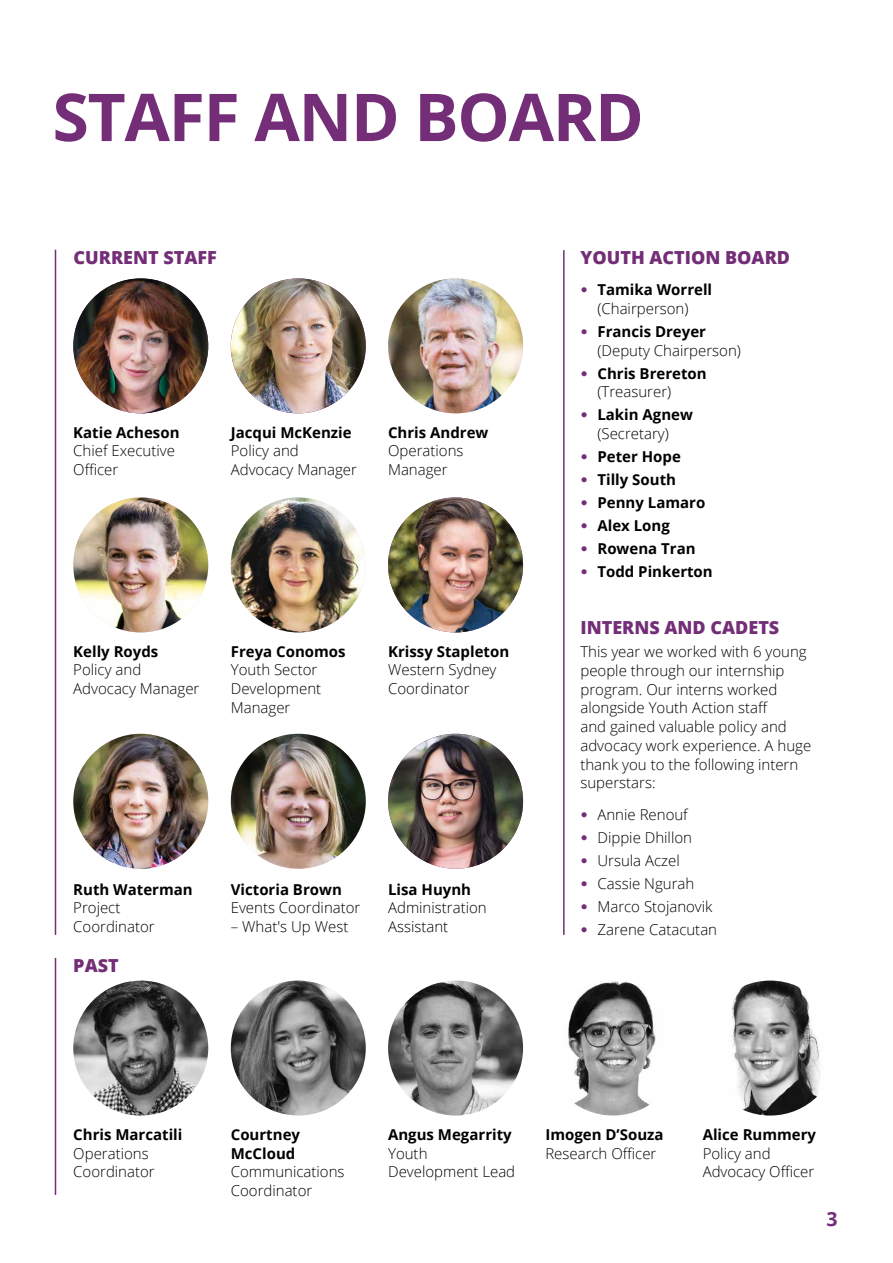
<style>
.page{position:relative;width:893px;height:1263px;background:#fff}
.page>*{position:absolute;margin:0;border:0;box-sizing:border-box;transform-origin:0 0}
.t1{font:700 66px "Open Sans";letter-spacing:-.02em;color:#732e77}
.t2{font:700 19.5px "Open Sans";color:#732e77}
.t3{font:800 18px "Open Sans";color:#732e77}
.t4{font:300 15px/18.8px "Open Sans";color:#000}
.t5{font:700 15px/18.8px "Open Sans";color:#000}
.s1{font-family:"Bell Gothic Std";font-weight:900;color:#732e77}
.s2{font-weight:300}
.s3{font-weight:700}
</style>
<div class="page">
<img style="left:73px;top:278px;width:135px;height:135px;border-radius:67px">
<img style="left:73px;top:497px;width:135px;height:135px;border-radius:67px">
<img style="left:73px;top:734px;width:135px;height:135px;border-radius:67px">
<img style="left:231px;top:278px;width:135px;height:135px;border-radius:67px">
<img style="left:231px;top:497px;width:135px;height:135px;border-radius:67px">
<img style="left:231px;top:734px;width:135px;height:135px;border-radius:67px">
<img style="left:388px;top:278px;width:135px;height:135px;border-radius:67px">
<img style="left:388px;top:497px;width:135px;height:135px;border-radius:67px">
<img style="left:388px;top:734px;width:135px;height:135px;border-radius:67px">
<img style="left:73px;top:980px;width:135px;height:135px;border-radius:67px">
<img style="left:231px;top:980px;width:135px;height:135px;border-radius:67px">
<img style="left:388px;top:980px;width:135px;height:135px;border-radius:67px">
<img style="left:545px;top:980px;width:135px;height:135px;border-radius:67px">
<img style="left:703px;top:980px;width:135px;height:135px;border-radius:67px">
<hr style="left:55px;top:250px;width:1px;height:685px;background:#732e77">
<hr style="left:55px;top:958px;width:1px;height:237px;background:#732e77">
<hr style="left:563px;top:250px;width:2px;height:685px;background:#732e77">
<h1 class="t1" style="left:52px;top:71px;width:593px">STAFF AND BOARD</h1>
<p class="t3" style="left:74px;top:243px;width:145px">CURRENT STAFF</p>
<p class="t5" style="left:73px;top:422px;width:108px">Katie Acheson</p>
<p class="t4" style="left:73px;top:441px;width:103px">Chief Executive<br>Officer</p>
<p class="t5" style="left:231px;top:422px;width:122px">Jacqui McKenzie</p>
<p class="t4" style="left:231px;top:441px;width:128px">Policy and<br>Advocacy Manager</p>
<p class="t5" style="left:388px;top:422px;width:102px">Chris Andrew</p>
<p class="t4" style="left:388px;top:441px;width:77px">Operations<br>Manager</p>
<p class="t5" style="left:73px;top:641px;width:87px">Kelly Royds</p>
<p class="t4" style="left:73px;top:660px;width:128px">Policy and<br>Advocacy Manager</p>
<p class="t5" style="left:231px;top:641px;width:116px">Freya Conomos</p>
<p class="t4" style="left:231px;top:660px;width:92px">Youth Sector<br>Development<br>Manager</p>
<p class="t5" style="left:388px;top:641px;width:123px">Krissy Stapleton</p>
<p class="t4" style="left:388px;top:660px;width:110px">Western Sydney<br>Coordinator</p>
<p class="t5" style="left:73px;top:879px;width:121px">Ruth Waterman</p>
<p class="t4" style="left:73px;top:898px;width:83px">Project<br>Coordinator</p>
<p class="t3" style="left:73px;top:951px;width:47px">PAST</p>
<p class="t5" style="left:231px;top:879px;width:113px">Victoria Brown</p>
<p class="t4" style="left:231px;top:898px;width:131px">Events Coordinator</p>
<p class="t4" style="left:231px;top:917px;width:119px">– What's Up West</p>
<p class="t5" style="left:388px;top:879px;width:85px">Lisa Huynh</p>
<p class="t4" style="left:388px;top:898px;width:100px">Administration<br>Assistant</p>
<p class="t3" style="left:580px;top:243px;width:211px">YOUTH ACTION BOARD</p>
<p class="t5" style="left:580px;top:280px;width:133px;text-align:center"><span class="s1">•</span> Tamika Worrell <span class="s2">(Chairperson)</span></p>
<p class="t4" style="left:597px;top:322px;width:145px;text-indent:-17px"><span class="s1">•</span> <span class="s3">Francis Dreyer </span>(Deputy Chairperson)</p>
<p class="t5" style="left:597px;top:363px;width:111px;text-indent:-17px"><span class="s1">•</span> Chris Brereton <span class="s2">(Treasurer)</span></p>
<p class="t4" style="left:580px;top:405px;width:114px;text-align:center"><span class="s1">•</span> <span class="s3">Lakin Agnew </span>(Secretary)</p>
<p class="t5" style="left:580px;top:447px;width:102px"><span class="s1">•</span> Peter Hope</p>
<p class="t5" style="left:580px;top:470px;width:97px"><span class="s1">•</span> Tilly South</p>
<p class="t5" style="left:580px;top:493px;width:126px"><span class="s1">•</span> Penny Lamaro</p>
<p class="t5" style="left:580px;top:516px;width:91px"><span class="s1">•</span> Alex Long</p>
<p class="t5" style="left:580px;top:539px;width:117px"><span class="s1">•</span> Rowena Tran</p>
<p class="t5" style="left:580px;top:562px;width:134px"><span class="s1">•</span> Todd Pinkerton</p>
<p class="t3" style="left:580px;top:614px;width:200px">INTERNS AND CADETS</p>
<p class="t4" style="left:580px;top:642px;width:232px">This year we worked with 6 young people through our internship program. Our interns worked alongside Youth Action staff<br>and gained valuable policy and advocacy work experience. A huge thank you to the following intern superstars:</p>
<p class="t4" style="left:580px;top:805px;width:109px"><span class="s1">•</span> Annie Renouf</p>
<p class="t4" style="left:580px;top:828px;width:113px"><span class="s1">•</span> Dippie Dhillon</p>
<p class="t4" style="left:580px;top:851px;width:101px"><span class="s1">•</span> Ursula Aczel</p>
<p class="t4" style="left:580px;top:874px;width:115px"><span class="s1">•</span> Cassie Ngurah</p>
<p class="t4" style="left:580px;top:897px;width:134px"><span class="s1">•</span> Marco Stojanovik</p>
<p class="t4" style="left:580px;top:920px;width:138px"><span class="s1">•</span> Zarene Catacutan</p>
<p class="t5" style="left:73px;top:1124px;width:111px">Chris Marcatili</p>
<p class="t4" style="left:73px;top:1143px;width:83px">Operations<br>Coordinator</p>
<p class="t5" style="left:231px;top:1124px;width:71px">Courtney<br>McCloud</p>
<p class="t4" style="left:231px;top:1162px;width:115px">Communications<br>Coordinator</p>
<p class="t5" style="left:388px;top:1124px;width:125px">Angus Megarrity</p>
<p class="t4" style="left:388px;top:1143px;width:129px">Youth<br>Development Lead</p>
<p class="t5" style="left:545px;top:1124px;width:120px">Imogen D’Souza</p>
<p class="t4" style="left:545px;top:1143px;width:113px">Research Officer</p>
<p class="t5" style="left:703px;top:1124px;width:115px">Alice Rummery</p>
<p class="t4" style="left:703px;top:1143px;width:113px">Policy and<br>Advocacy Officer</p>
<h2 class="t2" style="left:827px;top:1205px;width:13px">3</h2>
</div>
